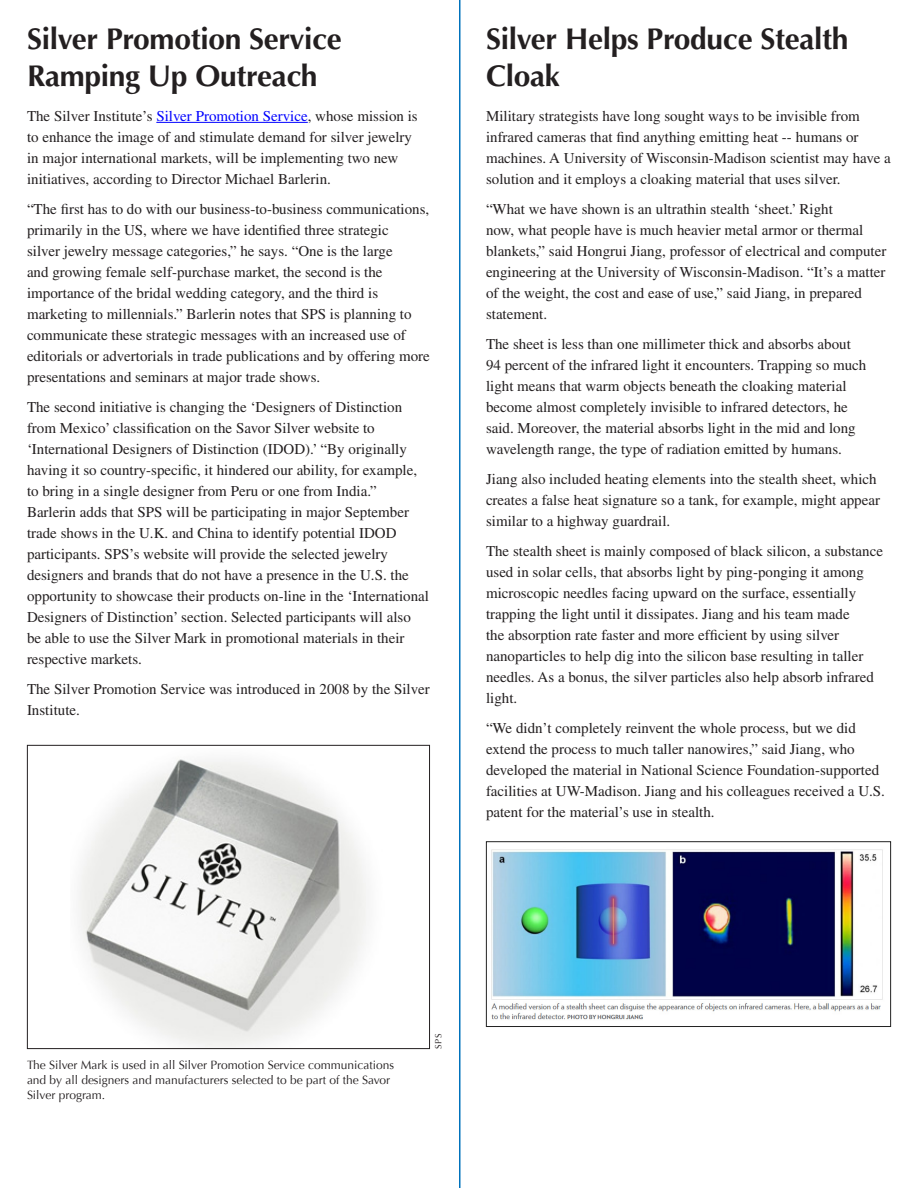
<style>
.page{position:relative;width:918px;height:1188px;background:#fff}
.page>*{position:absolute;margin:0;border:0;box-sizing:border-box;transform-origin:0 0}
.Heads{font:700 30px/37.5px "Optima";letter-spacing:-.01em;color:#231f20}
.Body_Copy{font:15px/21px "Times";color:#231f20}
.Captions{font:12px/15px "Optima";color:#231f20}
.Courtesy{font:9px "Optima";color:#231f20}
.s1{color:#00f}
</style>
<div class="page">
<hr style="left:459px;top:0;width:1px;height:1188px;background:#0072bc">
<img style="left:491px;top:849px;width:392px;height:171px">
<div style="left:486px;top:841px;width:405px;height:186px;border:1px solid #222"></div>
<hr style="left:156px;top:122px;width:152px;height:1px;background:#00f">
<img style="left:78px;top:759px;width:288px;height:288px">
<div style="left:27px;top:745px;width:403px;height:304px;border:1px solid #231f20"></div>
<p class="Heads" style="left:27px;top:20px;width:316px">Silver Promotion Service<br>Ramping Up Outreach</p>
<p class="Body_Copy" style="left:27px;top:105px;width:392px">The Silver Institute’s <span class="s1">Silver Promotion Service</span>, whose mission is to enhance the image of and stimulate demand for silver jewelry in major international markets, will be implementing two new initiatives, according to Director Michael Barlerin.</p>
<p class="Body_Copy" style="left:27px;top:198px;width:404px">“The first has to do with our business-to-business communications, primarily in the US, where we have identified three strategic<br>silver jewelry message categories,” he says. “One is the large<br>and growing female self-purchase market, the second is the importance of the bridal wedding category, and the third is marketing to millennials.” Barlerin notes that SPS is planning to communicate these strategic messages with an increased use of editorials or advertorials in trade publications and by offering more presentations and seminars at major trade shows.</p>
<p class="Body_Copy" style="left:27px;top:396px;width:404px">The second initiative is changing the ‘Designers of Distinction from Mexico’ classification on the Savor Silver website to ‘International Designers of Distinction (IDOD).’ “By originally having it so country-specific, it hindered our ability, for example, to bring in a single designer from Peru or one from India.” Barlerin adds that SPS will be participating in major September trade shows in the U.K. and China to identify potential IDOD participants. SPS’s website will provide the selected jewelry designers and brands that do not have a presence in the U.S. the opportunity to showcase their products on-line in the ‘International Designers of Distinction’ section. Selected participants will also<br>be able to use the Silver Mark in promotional materials in their respective markets.</p>
<p class="Body_Copy" style="left:27px;top:678px;width:404px">The Silver Promotion Service was introduced in 2008 by the Silver<br>Institute.</p>
<p class="Heads" style="left:486px;top:20px;width:364px">Silver Helps Produce Stealth<br>Cloak</p>
<p class="Body_Copy" style="left:486px;top:105px;width:406px">Military strategists have long sought ways to be invisible from infrared cameras that find anything emitting heat -- humans or machines. A University of Wisconsin-Madison scientist may have a solution and it employs a cloaking material that uses silver.</p>
<p class="Body_Copy" style="left:486px;top:198px;width:402px">“What we have shown is an ultrathin stealth ‘sheet.’ Right<br>now, what people have is much heavier metal armor or thermal blankets,” said Hongrui Jiang, professor of electrical and computer engineering at the University of Wisconsin-Madison. “It’s a matter of the weight, the cost and ease of use,” said Jiang, in prepared statement.</p>
<p class="Body_Copy" style="left:486px;top:333px;width:382px">The sheet is less than one millimeter thick and absorbs about 94 percent of the infrared light it encounters. Trapping so much light means that warm objects beneath the cloaking material become almost completely invisible to infrared detectors, he said. Moreover, the material absorbs light in the mid and long wavelength range, the type of radiation emitted by humans.</p>
<p class="Body_Copy" style="left:486px;top:468px;width:396px">Jiang also included heating elements into the stealth sheet, which creates a false heat signature so a tank, for example, might appear similar to a highway guardrail.</p>
<p class="Body_Copy" style="left:486px;top:540px;width:399px">The stealth sheet is mainly composed of black silicon, a substance used in solar cells, that absorbs light by ping-ponging it among microscopic needles facing upward on the surface, essentially trapping the light until it dissipates. Jiang and his team made<br>the absorption rate faster and more efficient by using silver nanoparticles to help dig into the silicon base resulting in taller needles. As a bonus, the silver particles also help absorb infrared light.</p>
<p class="Body_Copy" style="left:486px;top:717px;width:401px">“We didn’t completely reinvent the whole process, but we did extend the process to much taller nanowires,” said Jiang, who developed the material in National Science Foundation-supported facilities at UW-Madison. Jiang and his colleagues received a U.S. patent for the material’s use in stealth.</p>
<p class="Captions" style="left:27px;top:1057px;width:369px">The Silver Mark is used in all Silver Promotion Service communications and by all designers and manufacturers selected to be part of the Savor<br>Silver program.</p>
<p class="Courtesy" style="left:433px;top:1049px;width:17px;rotate:-90deg">SPS</p>
</div>
